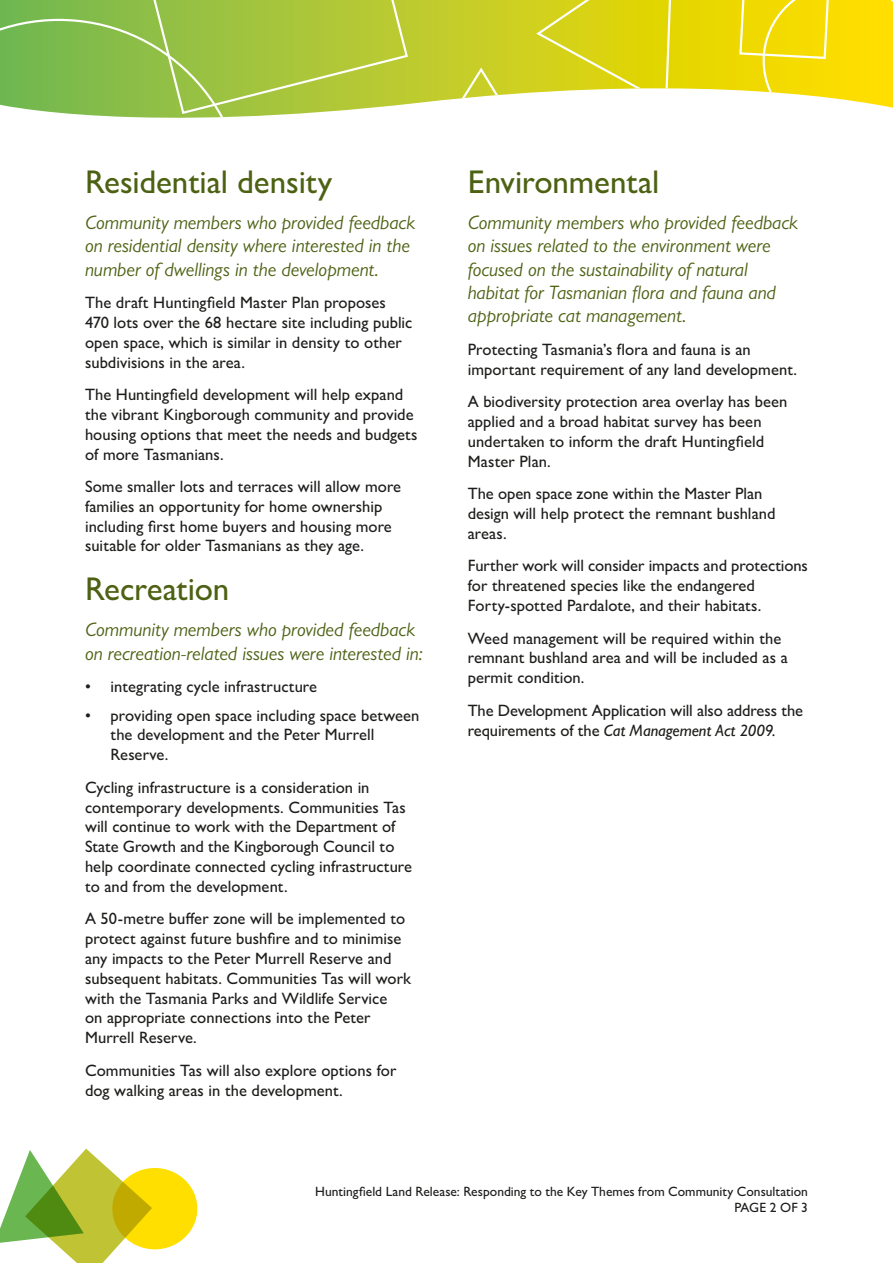
<style>
.page{position:relative;width:893px;height:1263px;background:#fff}
.page>*{position:absolute;margin:0;border:0;box-sizing:border-box;transform-origin:0 0}
.SUBTITLE{font:500 33px "Gill Sans MT Pro";letter-spacing:-.005em;color:#4d6113}
.Paragraph_Style_1{font:italic 19.5px/23.4px "Gill Sans MT Pro";color:#4d6113}
.body{font:500 16.5px/19.8px "Gill Sans MT Pro";letter-spacing:.005em;color:#1d1d1b}
.t1{font:500 13.5px/16.2px "Gill Sans MT Pro";color:#1d1d1b;text-align:right}
.s1{font-style:italic}
</style>
<div class="page">
<div style="left:112px;top:1168px;width:85px;height:81px;background:#ffdf00;border-radius:50%"></div>
<svg style="left:0;top:1148px;width:152px;height:115px"></svg>
<div style="left:674px;top:0;width:65px;height:91px;background:#e8d700"></div>
<svg style="left:739px;top:0;width:154px;height:108px;background:#f8e023"></svg>
<svg style="left:0;top:0;width:674px;height:118px;background:#b6ce4f"></svg>
<p class="SUBTITLE" style="left:85px;top:162px;width:249px">Residential density</p>
<p class="Paragraph_Style_1" style="left:85px;top:210px;width:332px">Community members who provided feedback on residential density where interested in the number of dwellings in the development.</p>
<p class="body" style="left:85px;top:292px;width:329px">The draft Huntingfield Master Plan proposes 470 lots over the 68 hectare site including public open space, which is similar in density to other subdivisions in the area.</p>
<p class="body" style="left:85px;top:384px;width:334px">The Huntingfield development will help expand the vibrant Kingborough community and provide housing options that meet the needs and budgets of more Tasmanians.</p>
<p class="body" style="left:85px;top:476px;width:318px">Some smaller lots and terraces will allow more families an opportunity for home ownership including first home buyers and housing more suitable for older Tasmanians as they age.</p>
<p class="SUBTITLE" style="left:85px;top:569px;width:146px">Recreation</p>
<p class="Paragraph_Style_1" style="left:85px;top:618px;width:340px">Community members who provided feedback on recreation-related issues were interested in:</p>
<p class="body" style="left:85px;top:677px;width:234px">• integrating cycle infrastructure</p>
<p class="body" style="left:111px;top:705px;width:310px;text-indent:-26px">• providing open space including space between the development and the Peter Murrell<br>Reserve.</p>
<p class="body" style="left:85px;top:777px;width:329px">Cycling infrastructure is a consideration in contemporary developments. Communities Tas will continue to work with the Department of State Growth and the Kingborough Council to help coordinate connected cycling infrastructure to and from the development.</p>
<p class="body" style="left:85px;top:909px;width:328px">A 50-metre buffer zone will be implemented to protect against future bushfire and to minimise any impacts to the Peter Murrell Reserve and subsequent habitats. Communities Tas will work with the Tasmania Parks and Wildlife Service<br>on appropriate connections into the Peter Murrell Reserve.</p>
<p class="body" style="left:85px;top:1060px;width:313px">Communities Tas will also explore options for dog walking areas in the development.</p>
<p class="SUBTITLE" style="left:468px;top:162px;width:193px">Environmental</p>
<p class="Paragraph_Style_1" style="left:468px;top:210px;width:332px">Community members who provided feedback on issues related to the environment were focused on the sustainability of natural habitat for Tasmanian flora and fauna and appropriate cat management.</p>
<p class="body" style="left:468px;top:339px;width:331px">Protecting Tasmania’s flora and fauna is an important requirement of any land development.</p>
<p class="body" style="left:468px;top:392px;width:321px">A biodiversity protection area overlay has been applied and a broad habitat survey has been undertaken to inform the draft Huntingfield Master Plan.</p>
<p class="body" style="left:468px;top:484px;width:309px">The open space zone within the Master Plan design will help protect the remnant bushland areas.</p>
<p class="body" style="left:468px;top:556px;width:342px">Further work will consider impacts and protections for threatened species like the endangered<br>Forty-spotted Pardalote, and their habitats.</p>
<p class="body" style="left:468px;top:628px;width:322px">Weed management will be required within the remnant bushland area and will be included as a permit condition.</p>
<p class="body" style="left:468px;top:700px;width:337px">The Development Application will also address the requirements of the <span class="s1">Cat Management Act 2009.</span></p>
<p class="t1" style="left:315px;top:1183px;width:494px">Huntingfield Land Release: Responding to the Key Themes from Community Consultation<br>PAGE 2 OF 3</p>
</div>
